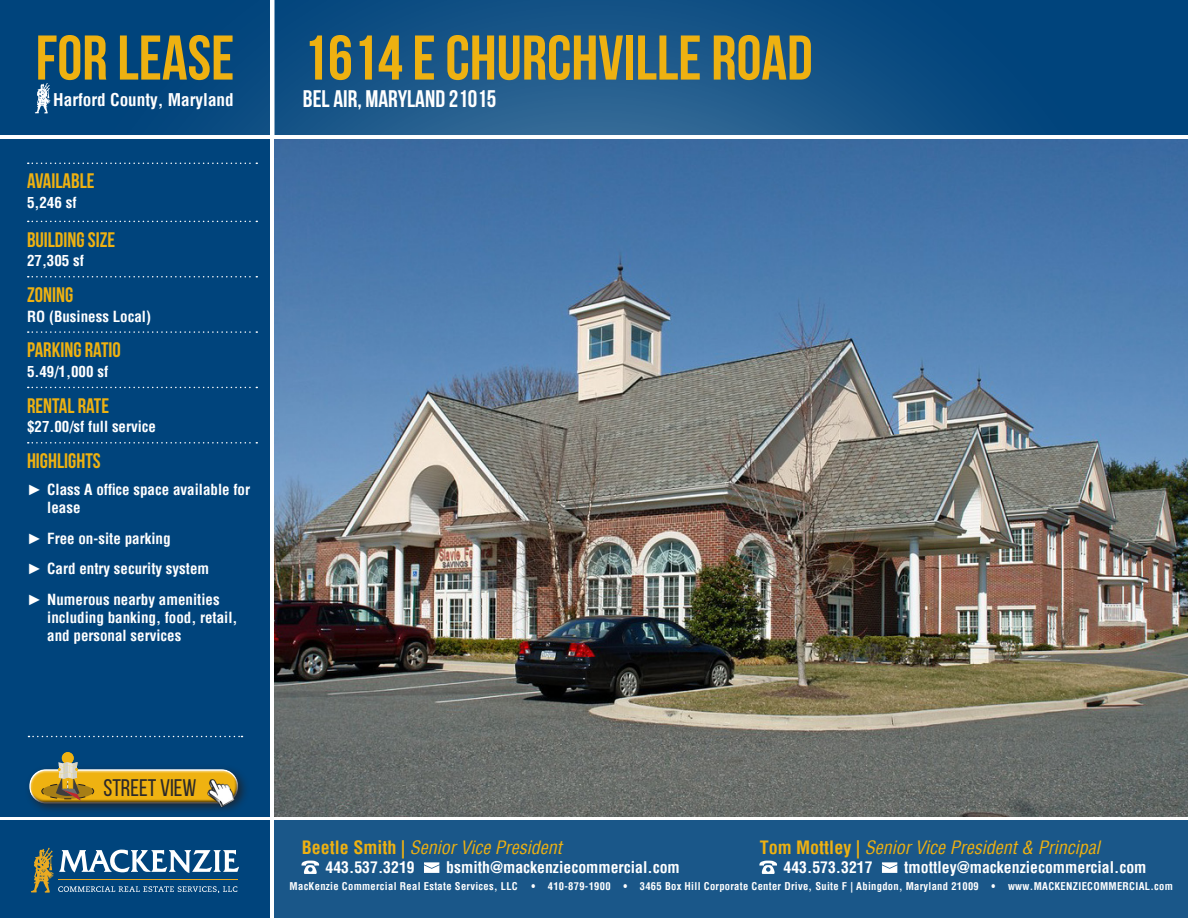
<style>
.page{position:relative;width:1188px;height:918px;background:#fff}
.page>*{position:absolute;margin:0;border:0;box-sizing:border-box;transform-origin:0 0}
.t1{font:700 63px "Bebas Neue";color:#eeb111}
.t2{font:700 24px "Bebas Neue";color:#fff}
.t3{font:24px "Bebas Neue";color:#2b292a}
.t4{font:700 21px "Bebas Neue";color:#eeb111}
.t5{font:italic condensed 18px "Helvetica";color:#eeb111}
.t6{font:700 condensed 17.25px "Helvetica";color:#fff}
.t7{font:700 condensed 15.75px "Helvetica";color:#fff}
.t8{font:700 condensed 15px/18px "Helvetica";color:#fff}
.t9{font:700 condensed 10.5px "Helvetica";letter-spacing:.03em;color:#fff;scale:.85 1}
.t10{font:700 condensed 10.5px "Helvetica";letter-spacing:.03em;color:#fff}
.s1{font-family:"Impact";font-weight:400;font-stretch:normal}
.s2{font-weight:700;font-style:normal}
</style>
<div class="page">
<svg style="left:0;top:0;width:1188px;height:135px;background:#0e4e83"></svg>
<div style="left:275px;top:821px;width:913px;height:97px;background:#1a5789"></div>
<div style="left:0;top:821px;width:270px;height:97px;background:#00447c"></div>
<hr style="left:270px;top:0;width:4px;height:159px;background:#fff">
<svg style="left:35px;top:83px;width:16px;height:30px"></svg>
<div style="left:0;top:139px;width:270px;height:678px;background:#00447c"></div>
<svg style="left:28px;top:221px;width:229px;height:1px"></svg>
<svg style="left:28px;top:163px;width:229px;height:1px"></svg>
<svg style="left:28px;top:276px;width:229px;height:2px"></svg>
<svg style="left:28px;top:331px;width:229px;height:2px"></svg>
<svg style="left:28px;top:387px;width:229px;height:1px"></svg>
<svg style="left:28px;top:442px;width:229px;height:2px"></svg>
<svg style="left:28px;top:736px;width:215px;height:1px"></svg>
<div style="left:25px;top:764px;width:224px;height:51px;background:#231f20;opacity:.75"></div>
<div style="left:29px;top:767px;width:210px;height:30px;background:#fff;opacity:.75"></div>
<div style="left:29px;top:774px;width:211px;height:30px;background:#231f20;opacity:.75"></div>
<div style="left:62px;top:752px;width:12px;height:12px;background:#efb211;border-radius:50%"></div>
<svg style="left:41px;top:762px;width:53px;height:39px;background:#ac9245"></svg>
<img style="left:208px;top:778px;width:26px;height:30px">
<svg style="left:424px;top:862px;width:15px;height:11px"></svg>
<svg style="left:882px;top:862px;width:15px;height:11px"></svg>
<svg style="left:302px;top:861px;width:17px;height:13px"></svg>
<svg style="left:759px;top:861px;width:18px;height:13px"></svg>
<svg style="left:31px;top:848px;width:208px;height:44px"></svg>
<img style="left:275px;top:139px;width:913px;height:678px">
<h1 class="t1" style="left:36px;top:23px;width:200px">FOR LEASE</h1>
<p class="t6" style="left:53px;top:89px;width:182px">Harford County, Maryland</p>
<p class="t4" style="left:27px;top:170px;width:69px">AVAILABLE</p>
<p class="t8" style="left:27px;top:194px;width:51px">5,246 sf</p>
<p class="t4" style="left:27px;top:228px;width:90px">BUILDING SIZE</p>
<p class="t8" style="left:27px;top:252px;width:59px">27,305 sf</p>
<p class="t4" style="left:27px;top:283px;width:48px">ZONING</p>
<p class="t8" style="left:27px;top:307px;width:126px">RO (Business Local)</p>
<p class="t4" style="left:27px;top:338px;width:95px">PARKING RATIO</p>
<p class="t8" style="left:27px;top:363px;width:83px">5.49/1,000 sf</p>
<p class="t4" style="left:27px;top:394px;width:84px">RENTAL RATE</p>
<p class="t8" style="left:27px;top:418px;width:131px">$27.00/sf full service</p>
<p class="t4" style="left:27px;top:449px;width:75px">HIGHLIGHTS</p>
<p class="t8" style="left:47px;top:480px;width:204px;text-indent:-20px"><span class="s1">►</span> Class A office space available for lease</p>
<p class="t8" style="left:27px;top:529px;width:145px"><span class="s1">►</span> Free on-site parking</p>
<p class="t8" style="left:27px;top:560px;width:184px"><span class="s1">►</span> Card entry security system</p>
<p class="t8" style="left:47px;top:591px;width:192px;text-indent:-20px"><span class="s1">►</span> Numerous nearby amenities including banking, food, retail, and personal services</p>
<p class="t1" style="left:303px;top:23px;width:511px">1614 E CHURCHVILLE ROAD</p>
<p class="t2" style="left:303px;top:85px;width:195px">BEL AIR, MARYLAND 21015</p>
<p class="t3" style="left:103px;top:774px;width:95px">STREET VIEW</p>
<p class="t5" style="left:302px;top:837px;width:261px"><span class="s2">Beetle Smith |</span> Senior Vice President</p>
<p class="t7" style="left:326px;top:857px;width:91px">443.537.3219</p>
<p class="t7" style="left:446px;top:857px;width:235px">bsmith@mackenziecommercial.com</p>
<p class="t5" style="left:760px;top:837px;width:341px"><span class="s2">Tom Mottley |</span> Senior Vice President &amp; Principal</p>
<p class="t7" style="left:783px;top:857px;width:91px">443.573.3217</p>
<p class="t7" style="left:904px;top:857px;width:244px">tmottley@mackenziecommercial.com</p>
<p class="t10" style="left:290px;top:879px;width:230px">MacKenzie Commercial Real Estate Services, LLC</p>
<p class="t9" style="left:531px;top:879px;width:756px">• 410-879-1900 • 3465 Box Hill Corporate Center Drive, Suite F | Abingdon, Maryland 21009 • www.MACKENZIECOMMERCIAL.com</p>
</div>
